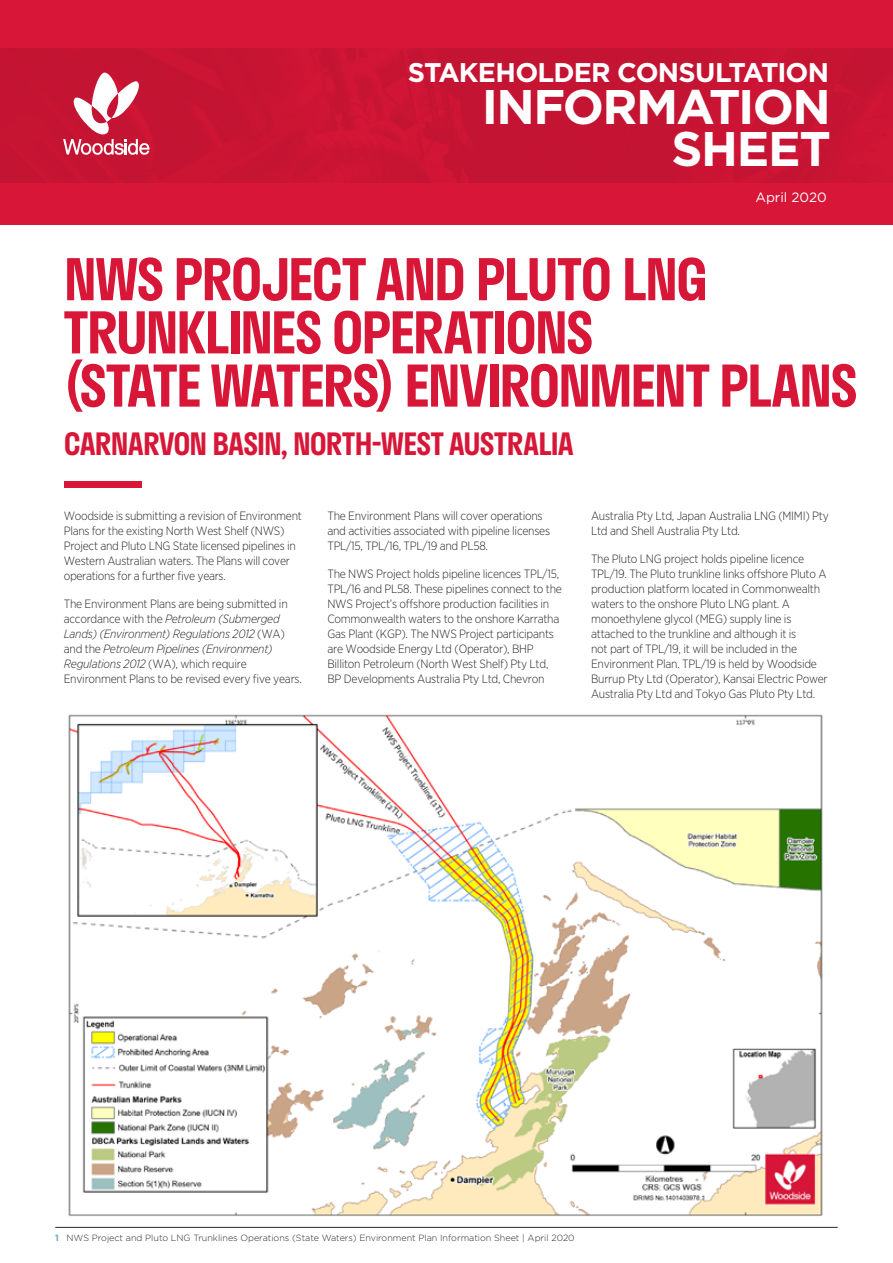
<style>
.page{position:relative;width:893px;height:1263px;background:#fff}
.page>*{position:absolute;margin:0;border:0;box-sizing:border-box;transform-origin:0 0}
.t1{font:600 56.1px/53.2px "Stratos";letter-spacing:-.03em;color:#d71638}
.t2{font:700 48.6px/41.8px "Gotham";letter-spacing:-.03em;color:#fff;text-align:right}
.t3{font:600 30.15px "Stratos";letter-spacing:-.02em;color:#d71638}
.t4{font:700 27px "Gotham";letter-spacing:-.03em;color:#fff}
.t5{font:13.5px "Gotham";color:#fff}
.t6{font:300 12px/15px "Gotham Narrow";letter-spacing:-.02em;color:#292829}
.t7{font:300 9px "Gotham";color:#292829}
.s1{font-style:italic}
.s2{font-weight:700;color:#6faac4}
</style>
<div class="page">
<div style="left:64px;top:481px;width:78px;height:6px;background:#d71638"></div>
<hr style="left:55px;top:1227px;width:783px;height:1px;background:#292829">
<div style="left:0;top:0;width:893px;height:224px;background:#d71638"></div>
<img style="left:0;top:49px;width:893px;height:134px">
<svg style="left:63px;top:73px;width:86px;height:82px;background:#d75e73"></svg>
<img style="left:68px;top:714px;width:755px;height:502px">
<h3 class="t4" style="left:408px;top:55px;width:423px">STAKEHOLDER CONSULTATION</h3>
<h2 class="t2" style="left:482px;top:86px;width:351px">INFORMATION<br>SHEET</h2>
<p class="t5" style="left:755px;top:189px;width:73px">April 2020</p>
<h1 class="t1" style="left:64px;top:251px;width:795px">NWS PROJECT AND PLUTO LNG<br>TRUNKLINES OPERATIONS<br>(STATE WATERS) ENVIRONMENT PLANS</h1>
<h3 class="t3" style="left:64px;top:419px;width:511px">CARNARVON BASIN, NORTH-WEST AUSTRALIA</h3>
<p class="t6" style="left:64px;top:508px;width:240px">Woodside is submitting a revision of Environment Plans for the existing North West Shelf (NWS)<br>Project and Pluto LNG State licensed pipelines in Western Australian waters. The Plans will cover operations for a further five years.</p>
<p class="t6" style="left:64px;top:596px;width:240px">The Environment Plans are being submitted in accordance with the <span class="s1">Petroleum (Submerged Lands) (Environment) Regulations 2012</span> (WA) and the <span class="s1">Petroleum Pipelines (Environment)<br>Regulations 2012</span> (WA), which require Environment Plans to be revised every five years.</p>
<p class="t6" style="left:327px;top:508px;width:224px">The Environment Plans will cover operations and activities associated with pipeline licenses<br>TPL/15, TPL/16, TPL/19 and PL58.</p>
<p class="t6" style="left:327px;top:566px;width:236px">The NWS Project holds pipeline licences TPL/15, TPL/16 and PL58. These pipelines connect to the NWS Project’s offshore production facilities in Commonwealth waters to the onshore Karratha Gas Plant (KGP). The NWS Project participants are Woodside Energy Ltd (Operator), BHP Billiton Petroleum (North West Shelf) Pty Ltd, BP Developments Australia Pty Ltd, Chevron</p>
<p class="t6" style="left:591px;top:508px;width:239px">Australia Pty Ltd, Japan Australia LNG (MIMI) Pty<br>Ltd and Shell Australia Pty Ltd.</p>
<p class="t6" style="left:591px;top:551px;width:238px">The Pluto LNG project holds pipeline licence TPL/19. The Pluto trunkline links offshore Pluto A production platform located in Commonwealth waters to the onshore Pluto LNG plant. A monoethylene glycol (MEG) supply line is attached to the trunkline and although it is<br>not part of TPL/19, it will be included in the Environment Plan. TPL/19 is held by Woodside Burrup Pty Ltd (Operator), Kansai Electric Power Australia Pty Ltd and Tokyo Gas Pluto Pty Ltd.</p>
<p class="t7" style="left:55px;top:1232px;width:521px"><span class="s2">1</span> NWS Project and Pluto LNG Trunklines Operations (State Waters) Environment Plan Information Sheet | April 2020</p>
</div>
